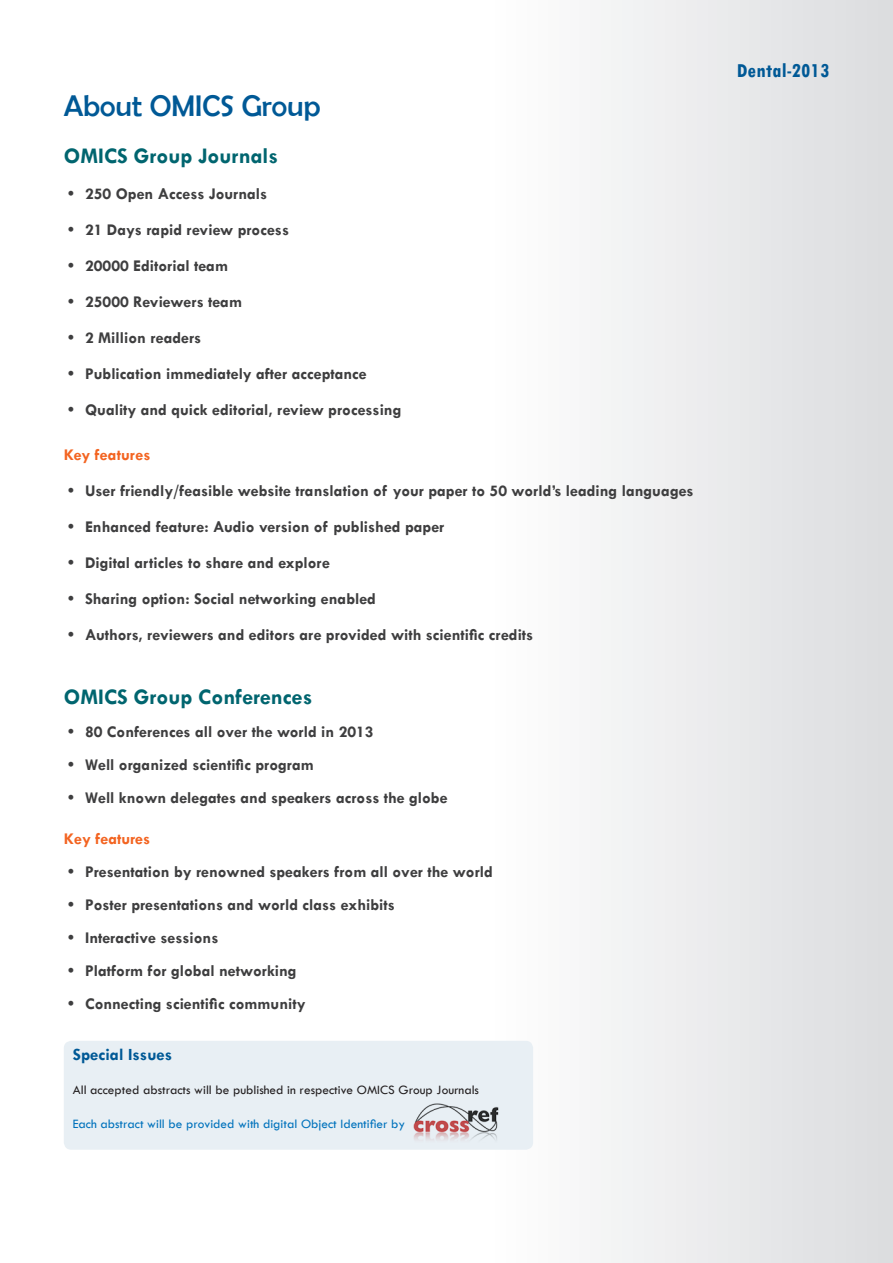
<style>
.page{position:relative;width:893px;height:1263px;background:#fff}
.page>*{position:absolute;margin:0;border:0;box-sizing:border-box;transform-origin:0 0}
.t1{font:30px "Berlin Sans FB";color:#005996}
.t2{font:700 22.5px "Tw Cen";color:#00656f}
.t3{font:700 condensed 21px "Tw Cen";letter-spacing:.01em;color:#005996}
.t4{font:700 17.25px "Tw Cen";color:#005996}
.t5{font:700 16.5px "Tw Cen";color:#3e3e3f}
.t6{font:700 16.5px "Tw Cen";color:#f36421}
.t7{font:13.35px "Tw Cen";color:#231f20}
.t8{font:13.35px "Tw Cen";color:#0072bc}
</style>
<div class="page">
<div style="left:488px;top:0;width:405px;height:1263px;background:linear-gradient(to right,#fff,#dbdcdf)"></div>
<div style="left:64px;top:1041px;width:469px;height:109px;background:#e8eff4;border-radius:8px"></div>
<img style="left:413px;top:1104px;width:86px;height:36px">
<p class="t1" style="left:64px;top:89px;width:258px">About OMICS Group</p>
<p class="t2" style="left:64px;top:143px;width:216px">OMICS Group Journals</p>
<p class="t5" style="left:68px;top:184px;width:201px">• 250 Open Access Journals</p>
<p class="t5" style="left:68px;top:220px;width:222px">• 21 Days rapid review process</p>
<p class="t5" style="left:68px;top:256px;width:162px">• 20000 Editorial team</p>
<p class="t5" style="left:68px;top:292px;width:176px">• 25000 Reviewers team</p>
<p class="t5" style="left:68px;top:328px;width:135px">• 2 Million readers</p>
<p class="t5" style="left:68px;top:364px;width:300px">• Publication immediately after acceptance</p>
<p class="t5" style="left:68px;top:400px;width:335px">• Quality and quick editorial, review processing</p>
<p class="t6" style="left:64px;top:445px;width:88px">Key features</p>
<p class="t5" style="left:68px;top:481px;width:627px">• User friendly/feasible website translation of your paper to 50 world’s leading languages</p>
<p class="t5" style="left:68px;top:517px;width:378px">• Enhanced feature: Audio version of published paper</p>
<p class="t5" style="left:68px;top:553px;width:263px">• Digital articles to share and explore</p>
<p class="t5" style="left:68px;top:589px;width:309px">• Sharing option: Social networking enabled</p>
<p class="t5" style="left:68px;top:625px;width:467px">• Authors, reviewers and editors are provided with scientific credits</p>
<p class="t2" style="left:64px;top:683px;width:250px">OMICS Group Conferences</p>
<p class="t5" style="left:68px;top:721px;width:307px">• 80 Conferences all over the world in 2013</p>
<p class="t5" style="left:68px;top:754px;width:247px">• Well organized scientific program</p>
<p class="t5" style="left:68px;top:787px;width:381px">• Well known delegates and speakers across the globe</p>
<p class="t6" style="left:64px;top:829px;width:88px">Key features</p>
<p class="t5" style="left:68px;top:862px;width:426px">• Presentation by renowned speakers from all over the world</p>
<p class="t5" style="left:68px;top:895px;width:328px">• Poster presentations and world class exhibits</p>
<p class="t5" style="left:68px;top:928px;width:152px">• Interactive sessions</p>
<p class="t5" style="left:68px;top:961px;width:230px">• Platform for global networking</p>
<p class="t5" style="left:68px;top:994px;width:239px">• Connecting scientific community</p>
<p class="t4" style="left:73px;top:1044px;width:101px">Special Issues</p>
<p class="t7" style="left:73px;top:1081px;width:408px">All accepted abstracts will be published in respective OMICS Group Journals</p>
<p class="t8" style="left:73px;top:1115px;width:334px">Each abstract will be provided with digital Object Identifier by</p>
<p class="t3" style="left:737px;top:58px;width:94px">Dental-2013</p>
</div>
